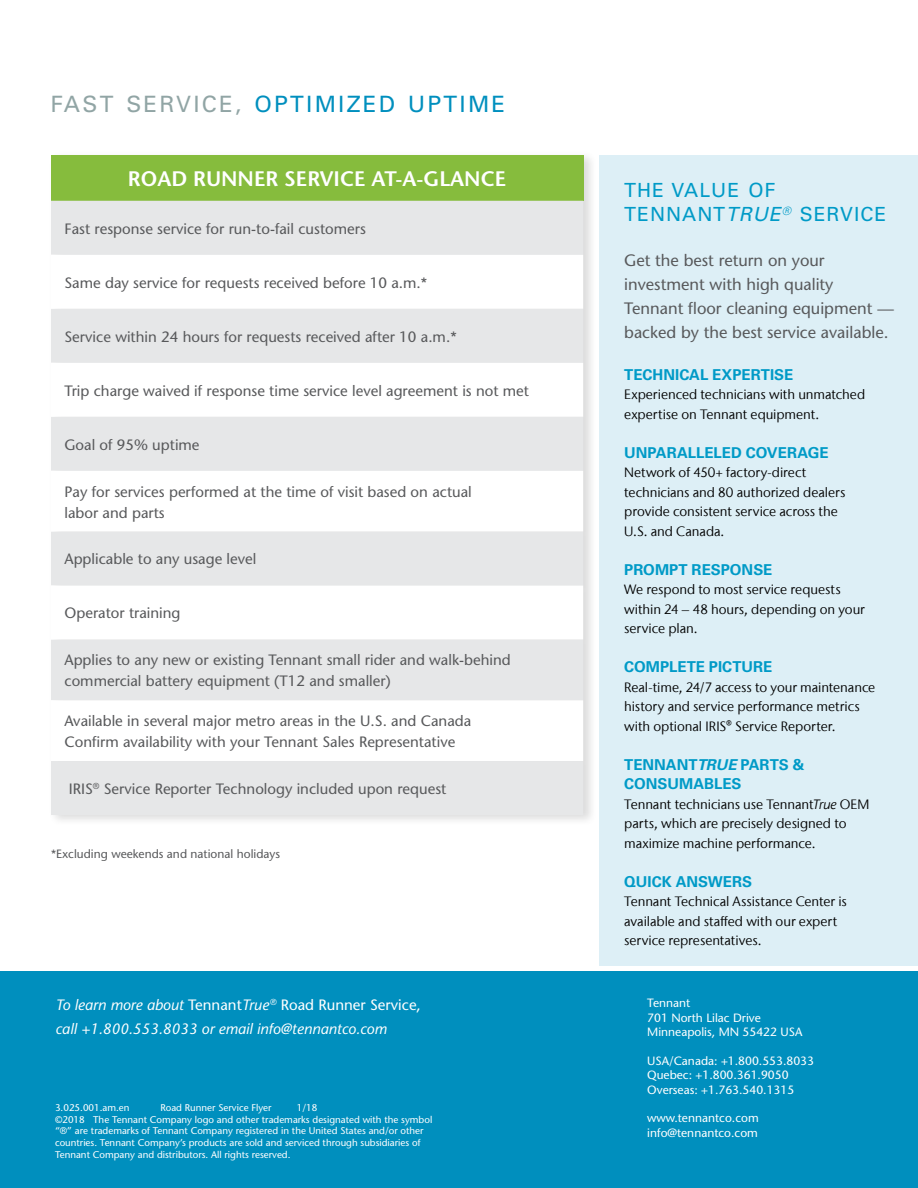
<style>
.page{position:relative;width:918px;height:1188px;background:#fff}
.page>*{position:absolute;margin:0;border:0;box-sizing:border-box;transform-origin:0 0}
.t1{font:22.5px "Univers";letter-spacing:.1em;color:#008fbe}
.t2{font:600 21px "Stone Sans";color:#fff}
.t3{font:19.5px/24px "Univers LT Std";letter-spacing:.05em;color:#009ac7}
.t4{font:16.5px/24px "Stone Sans";color:#58595b}
.t5{font:15px/21px "Stone Sans";color:#58595b}
.t6{font:700 15px/19.5px "Univers LT Std";color:#009ac7}
.t7{font:italic 15px/24px "Stone Sans";color:#fff}
.t8{font:13.5px/19.5px "Stone Sans IIITC Com";letter-spacing:-.005em;color:#000}
.t9{font:12px/14.4px "Stone Sans";color:#fff}
.t10{font:12px "Stone Sans";color:#58595b}
.t11{font:9.75px/11.7px "Stone Sans";color:#fff}
.s1{color:#91a5a5}
.s2{font-style:italic}
.s3{font-style:normal}
</style>
<div class="page">
<div style="left:0;top:971px;width:918px;height:217px;background:#008fbe"></div>
<div style="left:49px;top:150px;width:548px;height:677px;background:#000;opacity:.14"></div>
<div style="left:51px;top:155px;width:532px;height:46px;background:#86bc3d"></div>
<div style="left:51px;top:201px;width:532px;height:614px;background:#e6e7e8"></div>
<svg style="left:51px;top:255px;width:532px;height:506px"></svg>
<div style="left:599px;top:155px;width:319px;height:811px;background:#ddeff6"></div>
<h1 class="t1" style="left:51px;top:90px;width:456px"><span class="s1">FAST SERVICE,</span> OPTIMIZED UPTIME</h1>
<h2 class="t2" style="left:128px;top:166px;width:380px">ROAD RUNNER SERVICE AT-A-GLANCE</h2>
<p class="t5" style="left:64px;top:218px;width:303px">Fast response service for run-to-fail customers</p>
<p class="t5" style="left:64px;top:272px;width:364px">Same day service for requests received before 10 a.m.*</p>
<p class="t5" style="left:64px;top:326px;width:394px">Service within 24 hours for requests received after 10 a.m.*</p>
<p class="t5" style="left:64px;top:380px;width:466px">Trip charge waived if response time service level agreement is not met</p>
<p class="t5" style="left:64px;top:434px;width:137px">Goal of 95% uptime</p>
<p class="t5" style="left:64px;top:481px;width:409px">Pay for services performed at the time of visit based on actual labor and parts</p>
<p class="t5" style="left:64px;top:549px;width:193px">Applicable to any usage level</p>
<p class="t5" style="left:64px;top:603px;width:118px">Operator training</p>
<p class="t5" style="left:64px;top:649px;width:448px">Applies to any new or existing Tennant small rider and walk-behind commercial battery equipment (T12 and smaller)</p>
<p class="t5" style="left:64px;top:710px;width:408px">Available in several major metro areas in the U.S. and Canada<br>Confirm availability with your Tennant Sales Representative</p>
<p class="t5" style="left:69px;top:778px;width:379px">IRIS<sup>®</sup> Service Reporter Technology included upon request</p>
<p class="t10" style="left:51px;top:847px;width:231px">*Excluding weekends and national holidays</p>
<h3 class="t3" style="left:624px;top:178px;width:264px">THE VALUE OF<br>TENNANT<span class="s2">TRUE</span><sup>®</sup> SERVICE</h3>
<p class="t4" style="left:624px;top:248px;width:271px">Get the best return on your investment with high quality<br>Tennant floor cleaning equipment — backed by the best service available.</p>
<p class="t6" style="left:624px;top:365px;width:171px">TECHNICAL EXPERTISE</p>
<p class="t8" style="left:624px;top:385px;width:243px">Experienced technicians with unmatched expertise on Tennant equipment.</p>
<p class="t6" style="left:624px;top:443px;width:206px">UNPARALLELED COVERAGE</p>
<p class="t8" style="left:624px;top:463px;width:223px">Network of 450+ factory-direct technicians and 80 authorized dealers provide consistent service across the<br>U.S. and Canada.</p>
<p class="t6" style="left:624px;top:560px;width:150px">PROMPT RESPONSE</p>
<p class="t8" style="left:624px;top:580px;width:242px">We respond to most service requests within 24 – 48 hours, depending on your service plan.</p>
<p class="t6" style="left:624px;top:657px;width:150px">COMPLETE PICTURE</p>
<p class="t8" style="left:624px;top:677px;width:253px">Real-time, 24/7 access to your maintenance history and service performance metrics with optional IRIS® Service Reporter.</p>
<p class="t6" style="left:624px;top:755px;width:182px">TENNANT<span class="s2">TRUE</span> PARTS &amp;<br>CONSUMABLES</p>
<p class="t8" style="left:624px;top:794px;width:247px">Tennant technicians use Tennant<span class="s2">True</span> OEM parts, which are precisely designed to maximize machine performance.</p>
<p class="t6" style="left:624px;top:872px;width:129px">QUICK ANSWERS</p>
<p class="t8" style="left:624px;top:892px;width:224px">Tennant Technical Assistance Center is available and staffed with our expert service representatives.</p>
<p class="t7" style="left:56px;top:993px;width:367px">To learn more about <span class="s3">Tennant</span>True<sup>®</sup> <span class="s3">Road Runner Service, </span>call +1.800.553.8033 or email info@tennantco.com</p>
<p class="t9" style="left:647px;top:996px;width:157px">Tennant<br>701 North Lilac Drive<br>Minneapolis, MN 55422 USA</p>
<p class="t9" style="left:647px;top:1053px;width:168px">USA/Canada: +1.800.553.8033<br>Quebec: +1.800.361.9050<br>Overseas: +1.763.540.1315</p>
<p class="t9" style="left:647px;top:1111px;width:113px">www.tennantco.com info@tennantco.com</p>
<p class="t11" style="left:55px;top:1101px;width:379px;text-indent:242px">1/18<br>©2018 The Tennant Company logo and other trademarks designated with the symbol “®” are trademarks of Tennant Company registered in the United States and/or other countries. Tennant Company’s products are sold and serviced through subsidiaries of Tennant Company and distributors. All rights reserved.</p>
<p class="t11" style="left:55px;top:1101px;width:76px">3.025.001.am.en</p>
<p class="t11" style="left:160px;top:1101px;width:113px">Road Runner Service Flyer</p>
</div>
